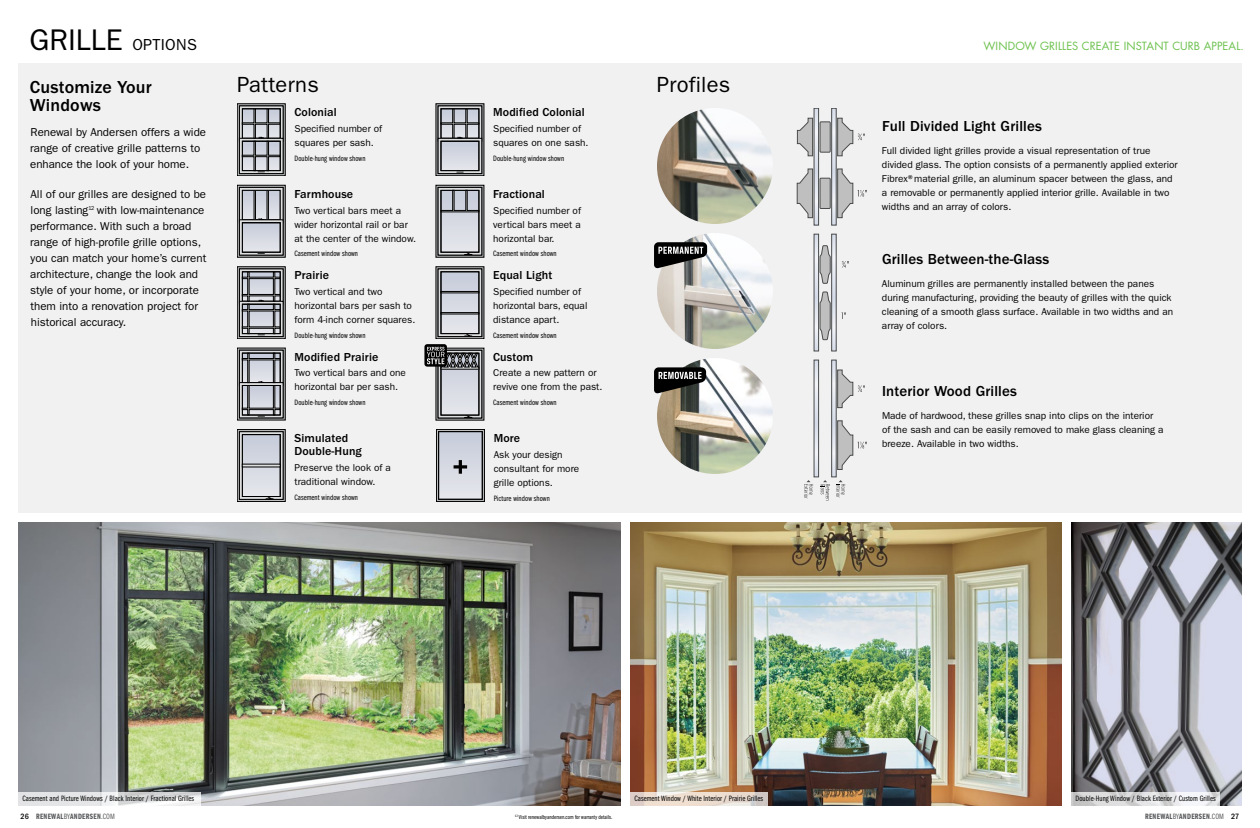
<style>
.page{position:relative;width:1260px;height:828px;background:#fff}
.page>*{position:absolute;margin:0;border:0;box-sizing:border-box;transform-origin:0 0}
.t1{font:22px "ITC Franklin Gothic Std";letter-spacing:.01em;color:#000}
.t2{font:500 18px/18px "ITC Franklin Gothic Std";letter-spacing:.01em;color:#000}
.t3{font:16px "ITC Franklin Gothic Std";letter-spacing:.02em;color:#000}
.t4{font:500 15px "ITC Franklin Gothic Std";letter-spacing:.01em;color:#000}
.t5{font:500 12px/13px "ITC Franklin Gothic Std";letter-spacing:.01em;color:#000}
.t6{font:11.5px/16px "ITC Franklin Gothic Std";color:#000}
.t7{font:11px "Futura Std";letter-spacing:.005em;color:#6bc14c}
.t8{font:10px/14px "ITC Franklin Gothic Std";color:#000}
.t9{font:8px "ITC Franklin Gothic Std Bk Cp";letter-spacing:.01em;color:#000}
.t10{font:8px "ITC Franklin Gothic Std Dm Cp";letter-spacing:.04em;color:#58595b}
.t11{font:6px "ITC Franklin Gothic Std Bk Cp";color:#000}
.s1{font-size:30px}
.s2{font-family:"ITC Franklin Gothic Std";font-weight:500;font-stretch:condensed;color:#000}
.s3{font-family:"ITC Franklin Gothic Std Bk Cp"}
</style>
<div class="page">
<div style="left:18px;top:63px;width:1224px;height:450px;background:#f1f1f2"></div>
<img style="left:1071px;top:522px;width:171px;height:284px">
<img style="left:630px;top:522px;width:432px;height:284px">
<img style="left:18px;top:522px;width:603px;height:284px">
<svg style="left:436px;top:104px;width:48px;height:72px;background:#989aa0"></svg>
<svg style="left:18px;top:792px;width:182px;height:14px;fill:#e4e5e7"></svg>
<svg style="left:1071px;top:792px;width:149px;height:14px"></svg>
<svg style="left:630px;top:792px;width:138px;height:14px;background:#e8dbd0"></svg>
<svg style="left:816px;top:110px;width:1px;height:113px"></svg>
<div style="left:814px;top:108px;width:5px;height:117px;border:1px solid #4a4b4b"></div>
<svg style="left:816px;top:236px;width:1px;height:113px"></svg>
<div style="left:814px;top:234px;width:5px;height:117px;border:1px solid #4a4b4b"></div>
<svg style="left:816px;top:362px;width:1px;height:113px"></svg>
<div style="left:814px;top:360px;width:5px;height:117px;border:1px solid #4a4b4b"></div>
<svg style="left:833px;top:236px;width:1px;height:113px"></svg>
<div style="left:831px;top:234px;width:5px;height:117px;border:1px solid #4a4b4b"></div>
<svg style="left:797px;top:118px;width:16px;height:38px"></svg>
<div style="left:820px;top:122px;width:10px;height:30px;background:#bfbfc0"></div>
<div style="left:820px;top:122px;width:10px;height:30px;border:1px solid #4a4b4b"></div>
<div style="left:820px;top:178px;width:10px;height:30px;background:#bfbfc0"></div>
<div style="left:820px;top:178px;width:10px;height:31px;border:1px solid #4a4b4b"></div>
<svg style="left:833px;top:110px;width:1px;height:113px"></svg>
<div style="left:831px;top:108px;width:5px;height:117px;border:1px solid #4a4b4b"></div>
<svg style="left:833px;top:362px;width:1px;height:113px"></svg>
<div style="left:831px;top:360px;width:5px;height:117px;border:1px solid #4a4b4b"></div>
<svg style="left:797px;top:168px;width:16px;height:50px"></svg>
<svg style="left:820px;top:245px;width:11px;height:39px"></svg>
<svg style="left:820px;top:291px;width:11px;height:49px"></svg>
<svg style="left:837px;top:118px;width:28px;height:38px"></svg>
<svg style="left:842px;top:261px;width:7px;height:7px"></svg>
<svg style="left:837px;top:168px;width:30px;height:50px"></svg>
<svg style="left:837px;top:370px;width:28px;height:38px"></svg>
<svg style="left:837px;top:420px;width:30px;height:50px"></svg>
<svg style="left:841px;top:312px;width:5px;height:7px"></svg>
<svg style="left:836px;top:480px;width:9px;height:18px"></svg>
<svg style="left:821px;top:480px;width:9px;height:20px"></svg>
<svg style="left:804px;top:480px;width:9px;height:19px"></svg>
<svg style="left:237px;top:104px;width:49px;height:72px;background:#8e9095"></svg>
<svg style="left:237px;top:185px;width:49px;height:72px;background:#9da0a5"></svg>
<svg style="left:237px;top:348px;width:49px;height:72px;background:#8e9095"></svg>
<svg style="left:237px;top:266px;width:49px;height:73px;background:#85878b"></svg>
<svg style="left:436px;top:266px;width:48px;height:73px;background:#a4a6ac"></svg>
<div style="left:441px;top:291px;width:38px;height:2px;border:1px solid #000"></div>
<div style="left:441px;top:312px;width:38px;height:2px;border:1px solid #000"></div>
<svg style="left:237px;top:429px;width:49px;height:73px;background:#a5a7ad"></svg>
<svg style="left:436px;top:429px;width:49px;height:73px;background:#b0b3ba"></svg>
<svg style="left:436px;top:185px;width:48px;height:72px;background:#a1a3a9"></svg>
<svg style="left:424px;top:344px;width:23px;height:23px"></svg>
<svg style="left:427px;top:347px;width:57px;height:73px"></svg>
<img style="left:657px;top:233px;width:116px;height:116px;border-radius:58px">
<img style="left:657px;top:108px;width:116px;height:116px;border-radius:58px">
<img style="left:657px;top:358px;width:116px;height:116px;border-radius:58px">
<svg style="left:654px;top:242px;width:53px;height:26px"></svg>
<svg style="left:654px;top:367px;width:52px;height:26px"></svg>
<h3 class="t3" style="left:30px;top:35px;width:169px"><span class="s1">GRILLE</span> OPTIONS</h3>
<h2 class="t2" style="left:30px;top:79px;width:123px">Customize Your<br>Windows</h2>
<p class="t6" style="left:30px;top:125px;width:178px">Renewal by Andersen offers a wide range of creative grille patterns to enhance the look of your home.</p>
<p class="t6" style="left:30px;top:186px;width:178px">All of our grilles are designed to be long lasting<sup>12</sup> with low-maintenance performance. With such a broad range of high-profile grille options, you can match your home’s current architecture, change the look and style of your home, or incorporate them into a renovation project for historical accuracy.</p>
<h1 class="t1" style="left:237px;top:71px;width:83px">Patterns</h1>
<h1 class="t1" style="left:657px;top:71px;width:75px">Profiles</h1>
<p class="t5" style="left:295px;top:106px;width:44px">Colonial</p>
<p class="t8" style="left:295px;top:122px;width:89px">Specified number of squares per sash.</p>
<p class="t9" style="left:295px;top:154px;width:72px">Double-hung window shown</p>
<p class="t5" style="left:295px;top:187px;width:60px">Farmhouse</p>
<p class="t8" style="left:295px;top:203px;width:123px">Two vertical bars meet a wider horizontal rail or bar at the center of the window.</p>
<p class="t9" style="left:295px;top:249px;width:65px">Casement window shown</p>
<p class="t5" style="left:295px;top:269px;width:36px">Prairie</p>
<p class="t8" style="left:295px;top:285px;width:122px">Two vertical and two horizontal bars per sash to form 4-inch corner squares.</p>
<p class="t9" style="left:295px;top:331px;width:72px">Double-hung window shown</p>
<p class="t5" style="left:295px;top:350px;width:85px">Modified Prairie</p>
<p class="t8" style="left:295px;top:366px;width:113px">Two vertical bars and one horizontal bar per sash.</p>
<p class="t9" style="left:295px;top:398px;width:72px">Double-hung window shown</p>
<p class="t5" style="left:295px;top:432px;width:69px">Simulated<br>Double-Hung</p>
<p class="t8" style="left:295px;top:461px;width:98px">Preserve the look of a traditional window.</p>
<p class="t9" style="left:295px;top:493px;width:65px">Casement window shown</p>
<p class="t5" style="left:493px;top:106px;width:93px">Modified Colonial</p>
<p class="t8" style="left:493px;top:122px;width:97px">Specified number of squares on one sash.</p>
<p class="t9" style="left:493px;top:154px;width:72px">Double-hung window shown</p>
<p class="t5" style="left:493px;top:187px;width:53px">Fractional</p>
<p class="t8" style="left:493px;top:203px;width:89px;text-align:justify">Specified number of vertical bars meet a horizontal bar.</p>
<p class="t9" style="left:493px;top:249px;width:65px">Casement window shown</p>
<p class="t5" style="left:493px;top:269px;width:61px">Equal Light</p>
<p class="t8" style="left:493px;top:285px;width:96px">Specified number of horizontal bars, equal distance apart.</p>
<p class="t9" style="left:493px;top:331px;width:65px">Casement window shown</p>
<p class="t5" style="left:493px;top:350px;width:42px">Custom</p>
<p class="t8" style="left:493px;top:366px;width:111px">Create a new pattern or revive one from the past.</p>
<p class="t9" style="left:493px;top:398px;width:65px">Casement window shown</p>
<p class="t5" style="left:494px;top:432px;width:28px">More</p>
<p class="t8" style="left:494px;top:447px;width:87px">Ask your design consultant for more grille options.</p>
<p class="t9" style="left:494px;top:494px;width:58px">Picture window shown</p>
<p class="t7" style="left:984px;top:38px;width:262px">WINDOW GRILLES CREATE INSTANT CURB APPEAL.</p>
<h3 class="t4" style="left:882px;top:118px;width:161px">Full Divided Light Grilles</h3>
<p class="t8" style="left:882px;top:144px;width:297px">Full divided light grilles provide a visual representation of true divided glass. The option consists of a permanently applied exterior Fibrex®material grille, an aluminum spacer between the glass, and a removable or permanently applied interior grille. Available in two widths and an array of colors.</p>
<h3 class="t4" style="left:882px;top:250px;width:169px">Grilles Between-the-Glass</h3>
<p class="t8" style="left:882px;top:276px;width:293px">Aluminum grilles are permanently installed between the panes during manufacturing, providing the beauty of grilles with the quick cleaning of a smooth glass surface. Available in two widths and an array of colors.</p>
<h3 class="t4" style="left:882px;top:382px;width:136px">Interior Wood Grilles</h3>
<p class="t8" style="left:882px;top:408px;width:283px">Made of hardwood, these grilles snap into clips on the interior of the sash and can be easily removed to make glass cleaning a breeze. Available in two widths.</p>
<p class="t9" style="left:22px;top:794px;width:173px">Casement and Picture Windows / Black Interior / Fractional Grilles</p>
<p class="t9" style="left:634px;top:794px;width:130px">Casement Window / White Interior / Prairie Grilles</p>
<p class="t9" style="left:1076px;top:794px;width:142px">Double-Hung Window / Black Exterior / Custom Grilles</p>
<p class="t11" style="left:515px;top:814px;width:99px"><sup>12</sup> Visit renewalbyandersen.com for warranty details.</p>
<p class="t10" style="left:21px;top:812px;width:96px"><span class="s2">26</span> RENEWAL<span class="s3">BY</span>ANDERSEN<span class="s3">.COM</span></p>
<p class="t10" style="left:1145px;top:812px;width:96px">RENEWAL<span class="s3">BY</span>ANDERSEN<span class="s3">.COM</span> <span class="s2">27</span></p>
</div>
